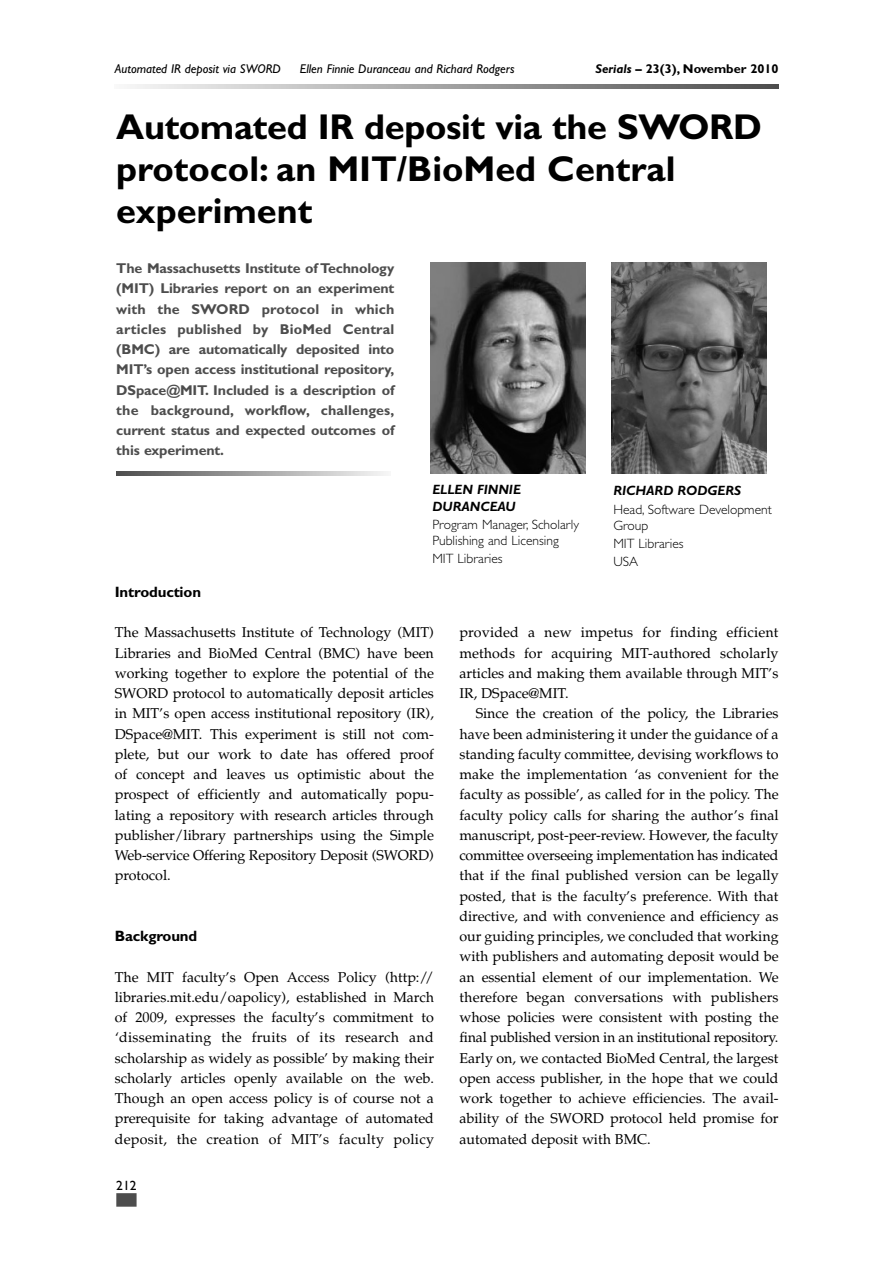
<style>
.page{position:relative;width:893px;height:1263px;background:#fff}
.page>*{position:absolute;margin:0;border:0;box-sizing:border-box;transform-origin:0 0}
.t1{font:700 36px/42px "Gill Sans";color:#000}
.t2{font:700 15px "Gill Sans";letter-spacing:-.01em;color:#000}
.t3{font:14.25px/20.2px "Palatino";color:#000;text-align:justify}
.t4{font:700 14.25px/20.2px "Gill Sans";letter-spacing:-.01em;color:#4d4d4d;text-align:justify}
.t5{font:300 13.5px/16.2px "Gill Sans";color:#000}
.t6{font:italic 700 13.5px/16.2px "Gill Sans";color:#000}
.t7{font:13.5px "Gill Sans";color:#000}
.t8{font:italic 12.75px "Gill Sans";color:#000}
.t9{font:700 12.75px "Gill Sans";color:#000}
.s1{font-style:italic}
</style>
<div class="page">
<svg style="left:130px;top:85px;width:648px;height:3px;background:#a0a0a0"></svg>
<div style="left:116px;top:1193px;width:20px;height:14px;background:#4d4d4d"></div>
<svg style="left:116px;top:472px;width:270px;height:4px"></svg>
<img style="left:430px;top:262px;width:155px;height:211px">
<img style="left:611px;top:263px;width:155px;height:211px">
<p class="t8" style="left:115px;top:64px;width:167px">Automated IR deposit via SWORD</p>
<p class="t8" style="left:300px;top:64px;width:216px">Ellen Finnie Duranceau and Richard Rodgers</p>
<p class="t9" style="left:595px;top:64px;width:184px"><span class="s1">Serials</span> – 23(3), November 2010</p>
<h1 class="t1" style="left:116px;top:109px;width:647px">Automated IR deposit via the SWORD protocol: an MIT/BioMed Central experiment</h1>
<p class="t4" style="left:116px;top:260px;width:279px">The Massachusetts Institute of Technology (MIT) Libraries report on an experiment with the SWORD protocol in which articles published by BioMed Central (BMC) are automatically deposited into MIT’s open access institutional repository, DSpace@MIT. Included is a description of the background, workflow, challenges, current status and expected outcomes of this experiment.</p>
<p class="t6" style="left:432px;top:483px;width:90px">ELLEN FINNIE<br>DURANCEAU</p>
<p class="t5" style="left:432px;top:518px;width:148px">Program Manager, Scholarly<br>Publishing and Licensing</p>
<p class="t5" style="left:432px;top:552px;width:72px">MIT Libraries</p>
<p class="t6" style="left:613px;top:484px;width:129px">RICHARD RODGERS</p>
<p class="t5" style="left:613px;top:502px;width:160px">Head, Software Development<br>Group</p>
<p class="t5" style="left:613px;top:536px;width:72px;line-height:18.3px">MIT Libraries<br>USA</p>
<p class="t2" style="left:115px;top:587px;width:88px">Introduction</p>
<p class="t3" style="left:115px;top:624px;width:320px">The Massachusetts Institute of Technology (MIT)<br>Libraries and BioMed Central (BMC) have been working together to explore the potential of the SWORD protocol to automatically deposit articles in MIT’s open access institutional repository (IR), DSpace@MIT. This experiment is still not com&shy;plete, but our work to date has offered proof of concept and leaves us optimistic about the prospect of efficiently and automatically popu&shy;lating a repository with research articles through publisher/library partnerships using the Simple Web-service Offering Repository Deposit (SWORD) protocol.</p>
<p class="t2" style="left:115px;top:931px;width:84px">Background</p>
<p class="t3" style="left:115px;top:968px;width:320px">The MIT faculty’s Open Access Policy (http:// libraries.mit.edu/oapolicy), established in March of 2009, expresses the faculty’s commitment to ‘disseminating the fruits of its research and scholarship as widely as possible’ by making their scholarly articles openly available on the web.<br>Though an open access policy is of course not a prerequisite for taking advantage of automated deposit, the creation of MIT’s faculty policy</p>
<p class="t7" style="left:116px;top:1181px;width:22px">212</p>
<p class="t3" style="left:459px;top:624px;width:320px">provided a new impetus for finding efficient methods for acquiring MIT-authored scholarly articles and making them available through MIT’s IR, DSpace@MIT.</p>
<p class="t3" style="left:459px;top:705px;width:320px;text-indent:16px">Since the creation of the policy, the Libraries have been administering it under the guidance of a standing faculty committee, devising workflows to make the implementation ‘as convenient for the faculty as possible’, as called for in the policy. The faculty policy calls for sharing the author’s final manuscript, post-peer-review. However, the faculty committee overseeing implementation has indicated that if the final published version can be legally posted, that is the faculty’s preference. With that directive, and with convenience and efficiency as our guiding principles, we concluded that working with publishers and automating deposit would be an essential element of our implementation. We therefore began conversations with publishers whose policies were consistent with posting the final published version in an institutional repository.<br>Early on, we contacted BioMed Central, the largest open access publisher, in the hope that we could work together to achieve efficiencies. The avail&shy;ability of the SWORD protocol held promise for automated deposit with BMC.</p>
</div>
